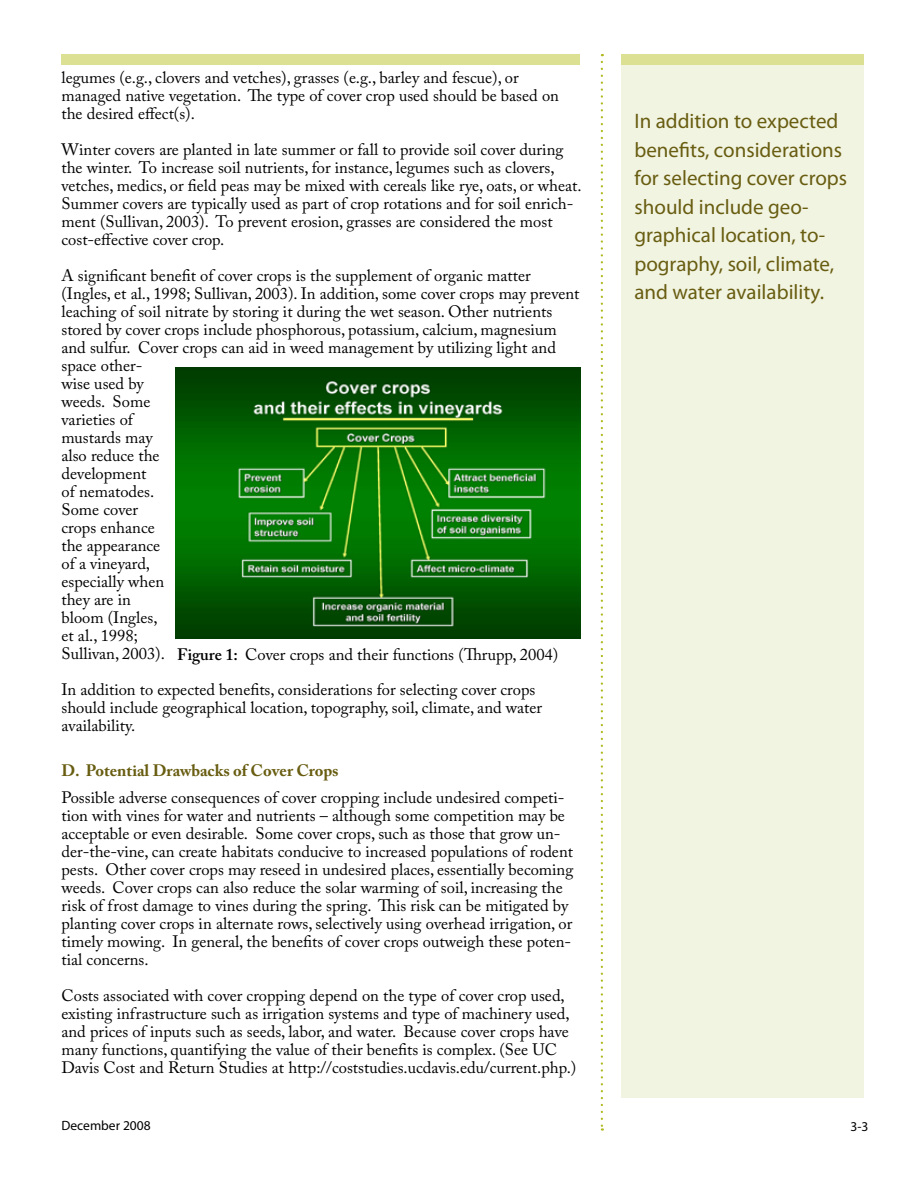
<style>
.page{position:relative;width:918px;height:1188px;background:#fff}
.page>*{position:absolute;margin:0;border:0;box-sizing:border-box;transform-origin:0 0}
.t1{font:21px/28.5px "Myriad Pro";color:#685d11}
.t2{font:16.5px/18px "Adobe Caslon Pro";color:#000}
.t3{font:700 16.5px "Adobe Caslon Pro";color:#685d11}
.t4{font:13.5px "Myriad Pro";color:#000}
.s1{font-weight:600}
</style>
<div class="page">
<img style="left:176px;top:368px;width:404px;height:271px">
<div style="left:621px;top:55px;width:243px;height:1043px;background:#f2f4e2"></div>
<svg style="left:601px;top:62px;width:2px;height:1069px"></svg>
<div style="left:621px;top:54px;width:243px;height:10px;background:#dce092"></div>
<div style="left:62px;top:54px;width:518px;height:10px;background:#dce092"></div>
<p class="t2" style="left:62px;top:68px;width:499px">legumes (e.g., clovers and vetches), grasses (e.g., barley and fescue), or managed native vegetation. The type of cover crop used should be based on the desired effect(s).</p>
<p class="t2" style="left:62px;top:140px;width:522px">Winter covers are planted in late summer or fall to provide soil cover during the winter. To increase soil nutrients, for instance, legumes such as clovers, vetches, medics, or field peas may be mixed with cereals like rye, oats, or wheat.<br>Summer covers are typically used as part of crop rotations and for soil enrich&shy;ment (Sullivan, 2003). To prevent erosion, grasses are considered the most cost-effective cover crop.</p>
<p class="t2" style="left:62px;top:266px;width:520px">A significant benefit of cover crops is the supplement of organic matter (Ingles, et al., 1998; Sullivan, 2003). In addition, some cover crops may prevent leaching of soil nitrate by storing it during the wet season. Other nutrients stored by cover crops include phosphorous, potassium, calcium, magnesium and sulfur. Cover crops can aid in weed management by utilizing light and space other-<br>wise used by<br>weeds. Some<br>varieties of<br>mustards may<br>also reduce the<br>development<br>of nematodes.<br>Some cover<br>crops enhance<br>the appearance<br>of a vineyard,<br>especially when<br>they are in<br>bloom (Ingles,<br>et al., 1998;<br>Sullivan, 2003).</p>
<p class="t2" style="left:62px;top:680px;width:482px">In addition to expected benefits, considerations for selecting cover crops should include geographical location, topography, soil, climate, and water availability.</p>
<p class="t3" style="left:62px;top:760px;width:279px">D. Potential Drawbacks of Cover Crops</p>
<p class="t2" style="left:62px;top:788px;width:513px">Possible adverse consequences of cover cropping include undesired competi&shy;tion with vines for water and nutrients – although some competition may be acceptable or even desirable. Some cover crops, such as those that grow un&shy;der-the-vine, can create habitats conducive to increased populations of rodent pests. Other cover crops may reseed in undesired places, essentially becoming weeds. Cover crops can also reduce the solar warming of soil, increasing the risk of frost damage to vines during the spring. This risk can be mitigated by planting cover crops in alternate rows, selectively using overhead irrigation, or timely mowing. In general, the benefits of cover crops outweigh these poten&shy;tial concerns.</p>
<p class="t2" style="left:62px;top:986px;width:516px">Costs associated with cover cropping depend on the type of cover crop used, existing infrastructure such as irrigation systems and type of machinery used, and prices of inputs such as seeds, labor, and water. Because cover crops have many functions, quantifying the value of their benefits is complex. (See UC Davis Cost and Return Studies at http://coststudies.ucdavis.edu/current.php.)</p>
<p class="t2" style="left:177px;top:645px;width:383px"><span class="s1">Figure 1:</span> Cover crops and their functions (Thrupp, 2004)</p>
<p class="t1" style="left:634px;top:106px;width:214px">In addition to expected benefits, considerations for selecting cover crops should include geo&shy;graphical location, to&shy;pography, soil, climate, and water availability.</p>
<p class="t4" style="left:62px;top:1117px;width:91px">December 2008</p>
<p class="t4" style="left:850px;top:1118px;width:19px">3-3</p>
</div>
